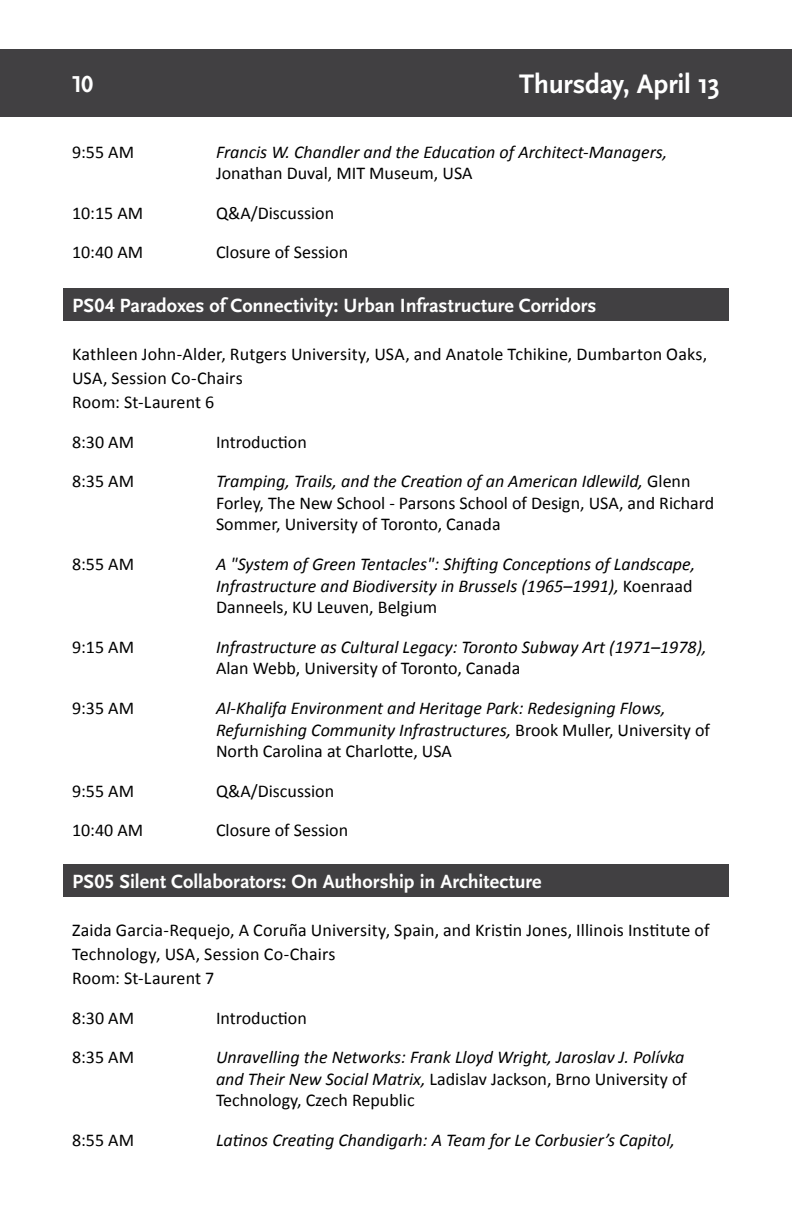
<style>
.page{position:relative;width:792px;height:1224px;background:#fff}
.page>*{position:absolute;margin:0;border:0;box-sizing:border-box;transform-origin:0 0}
.t1{font:700 28px "Scala Sans OT";letter-spacing:-.01em;color:#fff}
.t2{font:700 24px "Scala Sans OT";color:#fff}
.t3{font:700 20px "Scala Sans OT";color:#fff}
.t4{font:18px/24px "Calibri";color:#000}
.t5{font:italic 18px/21.6px "Calibri";color:#000}
.s1{font-style:italic}
.s2{font-style:normal}
</style>
<div class="page">
<div style="left:0;top:49px;width:792px;height:68px;background:#414042"></div>
<div style="left:63px;top:288px;width:666px;height:33px;background:#414042"></div>
<div style="left:63px;top:864px;width:666px;height:33px;background:#414042"></div>
<h2 class="t2" style="left:72px;top:71px;width:23px">10</h2>
<h1 class="t1" style="left:519px;top:69px;width:202px">Thursday, April 13</h1>
<p class="t4" style="left:72px;top:139px;width:64px">9:55 AM</p>
<p class="t5" style="left:216px;top:140px;width:453px">Francis W. Chandler and the Education of Architect-Managers,</p>
<p class="t4" style="left:216px;top:161px;width:258px">Jonathan Duval, MIT Museum, USA</p>
<p class="t4" style="left:72px;top:200px;width:73px">10:15 AM</p>
<p class="t4" style="left:216px;top:200px;width:120px">Q&amp;A/Discussion</p>
<p class="t4" style="left:72px;top:240px;width:73px">10:40 AM</p>
<p class="t4" style="left:216px;top:240px;width:134px">Closure of Session</p>
<p class="t3" style="left:72px;top:294px;width:526px">PS04 Paradoxes of Connectivity: Urban Infrastructure Corridors</p>
<p class="t4" style="left:72px;top:342px;width:637px">Kathleen John-Alder, Rutgers University, USA, and Anatole Tchikine, Dumbarton Oaks,<br>USA, Session Co-Chairs<br>Room: St-Laurent 6</p>
<p class="t4" style="left:72px;top:429px;width:64px">8:30 AM</p>
<p class="t4" style="left:216px;top:429px;width:92px">Introduction</p>
<p class="t4" style="left:72px;top:469px;width:64px">8:35 AM</p>
<p class="t4" style="left:216px;top:470px;width:500px;line-height:21.6px"><span class="s1">Tramping, Trails, and the Creation of an American Idlewild,</span> Glenn<br>Forley, The New School - Parsons School of Design, USA, and Richard<br>Sommer, University of Toronto, Canada</p>
<p class="t4" style="left:72px;top:552px;width:64px">8:55 AM</p>
<p class="t5" style="left:216px;top:552px;width:481px">A "System of Green Tentacles": Shifting Conceptions of Landscape,<br>Infrastructure and Biodiversity in Brussels (1965–1991), <span class="s2">Koenraad<br>Danneels, KU Leuven, Belgium</span></p>
<p class="t4" style="left:72px;top:634px;width:64px">9:15 AM</p>
<p class="t5" style="left:216px;top:635px;width:492px">Infrastructure as Cultural Legacy: Toronto Subway Art (1971–1978),</p>
<p class="t4" style="left:216px;top:656px;width:306px">Alan Webb, University of Toronto, Canada</p>
<p class="t4" style="left:72px;top:696px;width:64px">9:35 AM</p>
<p class="t5" style="left:216px;top:696px;width:496px">Al-Khalifa Environment and Heritage Park: Redesigning Flows,<br>Refurnishing Community Infrastructures, <span class="s2">Brook Muller, University of<br>North Carolina at Charlotte, USA</span></p>
<p class="t4" style="left:72px;top:778px;width:64px">9:55 AM</p>
<p class="t4" style="left:216px;top:778px;width:120px">Q&amp;A/Discussion</p>
<p class="t4" style="left:72px;top:818px;width:73px">10:40 AM</p>
<p class="t4" style="left:216px;top:818px;width:134px">Closure of Session</p>
<p class="t3" style="left:72px;top:870px;width:471px">PS05 Silent Collaborators: On Authorship in Architecture</p>
<p class="t4" style="left:72px;top:918px;width:639px">Zaida Garcia-Requejo, A Coruña University, Spain, and Kristin Jones, Illinois Institute of<br>Technology, USA, Session Co-Chairs<br>Room: St-Laurent 7</p>
<p class="t4" style="left:72px;top:1005px;width:64px">8:30 AM</p>
<p class="t4" style="left:216px;top:1005px;width:92px">Introduction</p>
<p class="t4" style="left:72px;top:1045px;width:64px">8:35 AM</p>
<p class="t5" style="left:216px;top:1046px;width:473px">Unravelling the Networks: Frank Lloyd Wright, Jaroslav J. Polívka and Their New Social Matrix, <span class="s2">Ladislav Jackson, Brno University of<br>Technology, Czech Republic</span></p>
<p class="t4" style="left:72px;top:1128px;width:64px">8:55 AM</p>
<p class="t5" style="left:216px;top:1128px;width:460px">Latinos Creating Chandigarh: A Team for Le Corbusier’s Capitol,</p>
</div>
